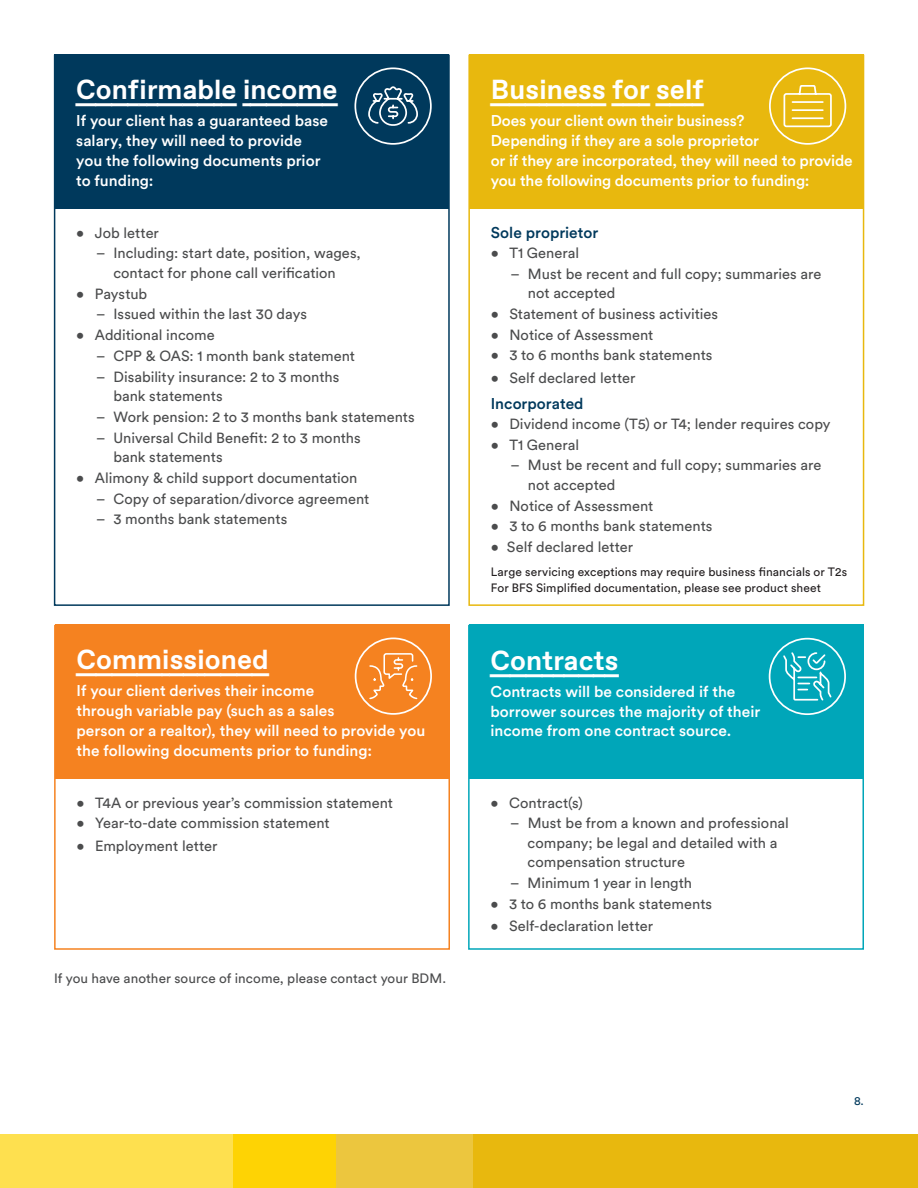
<style>
.page{position:relative;width:918px;height:1188px;background:#fff}
.page>*{position:absolute;margin:0;border:0;box-sizing:border-box;transform-origin:0 0}
.t1{font:700 27.6px "Favorit Lining Std";letter-spacing:.005em;color:#fff}
.t2{font:500 15.45px/19.8px "Circular Std";color:#fff}
.t3{font:500 15.45px "Circular Std";color:#00395c}
.t4{font:14.7px/19.5px "Circular Std";color:#4b4c4d}
.t5{font:13.5px "Circular Std";letter-spacing:.005em;color:#4b4c4d}
.t6{font:12px/15.8px "Circular Std";letter-spacing:.01em;color:#231f20}
.t7{font:12px "Circular Std";color:#00395c}
</style>
<div class="page">
<div style="left:0;top:1134px;width:233px;height:54px;background:#fee04f"></div>
<div style="left:474px;top:1134px;width:444px;height:54px;background:#e8b80e"></div>
<div style="left:336px;top:1134px;width:138px;height:54px;background:#ecc63e"></div>
<div style="left:233px;top:1134px;width:103px;height:54px;background:#fed304"></div>
<div style="left:468px;top:625px;width:396px;height:325px;background:#fff;border:2px solid #00a6b9"></div>
<div style="left:469px;top:625px;width:394px;height:154px;background:#00a6b9"></div>
<div style="left:54px;top:625px;width:396px;height:325px;background:#fff;border:2px solid #f58220"></div>
<div style="left:55px;top:625px;width:394px;height:154px;background:#f58220"></div>
<div style="left:355px;top:638px;width:77px;height:77px;border:2px solid #fff;border-radius:50%"></div>
<svg style="left:369px;top:653px;width:49px;height:47px"></svg>
<div style="left:769px;top:638px;width:77px;height:77px;border:2px solid #fff;border-radius:50%"></div>
<svg style="left:783px;top:652px;width:49px;height:49px"></svg>
<div style="left:54px;top:55px;width:396px;height:551px;background:#fff;border:2px solid #00395c"></div>
<div style="left:55px;top:55px;width:394px;height:154px;background:#00395c"></div>
<div style="left:354px;top:67px;width:78px;height:78px;border:2px solid #fff;border-radius:50%"></div>
<svg style="left:368px;top:86px;width:50px;height:39px"></svg>
<div style="left:468px;top:55px;width:396px;height:551px;background:#fff;border:2px solid #e8b80e"></div>
<div style="left:469px;top:55px;width:395px;height:154px;background:#e8b80e"></div>
<div style="left:769px;top:67px;width:77px;height:78px;border:2px solid #fff;border-radius:50%"></div>
<svg style="left:783px;top:85px;width:49px;height:43px"></svg>
<h1 class="t1" style="left:76px;top:71px;width:263px">Confirmable income</h1>
<p class="t2" style="left:76px;top:111px;width:253px">If your client has a guaranteed base salary, they will need to provide you the following documents prior to funding:</p>
<p class="t4" style="left:76px;top:223px;width:84px">• Job letter</p>
<p class="t4" style="left:96px;top:243px;width:266px;text-align:center">– Including: start date, position, wages, contact for phone call verification</p>
<p class="t4" style="left:76px;top:284px;width:73px">• Paystub</p>
<p class="t4" style="left:96px;top:304px;width:212px">– Issued within the last 30 days</p>
<p class="t4" style="left:76px;top:325px;width:140px">• Additional income</p>
<p class="t4" style="left:96px;top:346px;width:261px">– CPP &amp; OAS: 1 month bank statement</p>
<p class="t4" style="left:113px;top:366px;width:228px;text-indent:-17px">– Disability insurance: 2 to 3 months bank statements</p>
<p class="t4" style="left:96px;top:407px;width:320px">– Work pension: 2 to 3 months bank statements</p>
<p class="t4" style="left:113px;top:427px;width:249px;text-indent:-17px">– Universal Child Benefit: 2 to 3 months bank statements</p>
<p class="t4" style="left:76px;top:468px;width:283px">• Alimony &amp; child support documentation</p>
<p class="t4" style="left:96px;top:488px;width:275px">– Copy of separation/divorce agreement</p>
<p class="t4" style="left:96px;top:509px;width:193px">– 3 months bank statements</p>
<h1 class="t1" style="left:76px;top:641px;width:194px">Commissioned</h1>
<p class="t2" style="left:76px;top:681px;width:350px">If your client derives their income<br>through variable pay (such as a sales<br>person or a realtor), they will need to provide you the following documents prior to funding:</p>
<p class="t4" style="left:76px;top:793px;width:318px">• T4A or previous year’s commission statement</p>
<p class="t4" style="left:76px;top:813px;width:255px">• Year-to-date commission statement</p>
<p class="t4" style="left:76px;top:836px;width:143px">• Employment letter</p>
<p class="t5" style="left:54px;top:970px;width:394px">If you have another source of income, please contact your BDM.</p>
<h1 class="t1" style="left:491px;top:71px;width:214px">Business for self</h1>
<p class="t2" style="left:491px;top:111px;width:363px">Does your client own their business?<br>Depending if they are a sole proprietor<br>or if they are incorporated, they will need to provide you the following documents prior to funding:</p>
<p class="t3" style="left:491px;top:223px;width:109px">Sole proprietor</p>
<p class="t4" style="left:491px;top:243px;width:90px">• T1 General</p>
<p class="t4" style="left:528px;top:264px;width:295px;text-indent:-17px">– Must be recent and full copy; summaries are not accepted</p>
<p class="t4" style="left:491px;top:304px;width:229px">• Statement of business activities</p>
<p class="t4" style="left:491px;top:324px;width:164px">• Notice of Assessment</p>
<p class="t4" style="left:491px;top:345px;width:223px">• 3 to 6 months bank statements</p>
<p class="t4" style="left:491px;top:368px;width:146px">• Self declared letter</p>
<p class="t3" style="left:491px;top:394px;width:94px">Incorporated</p>
<p class="t4" style="left:491px;top:414px;width:341px">• Dividend income (T5) or T4; lender requires copy</p>
<p class="t4" style="left:491px;top:435px;width:90px">• T1 General</p>
<p class="t4" style="left:528px;top:455px;width:295px;text-indent:-17px">– Must be recent and full copy; summaries are not accepted</p>
<p class="t4" style="left:491px;top:496px;width:164px">• Notice of Assessment</p>
<p class="t4" style="left:491px;top:516px;width:223px">• 3 to 6 months bank statements</p>
<p class="t4" style="left:491px;top:537px;width:144px">• Self declared letter</p>
<p class="t6" style="left:491px;top:564px;width:358px">Large servicing exceptions may require business financials or T2s<br>For BFS Simplified documentation, please see product sheet</p>
<h1 class="t1" style="left:490px;top:641px;width:130px">Contracts</h1>
<p class="t2" style="left:490px;top:681px;width:271px">Contracts will be considered if the borrower sources the majority of their income from one contract source.</p>
<p class="t4" style="left:490px;top:793px;width:94px">• Contract(s)</p>
<p class="t4" style="left:528px;top:813px;width:263px;text-indent:-17px">– Must be from a known and professional company; be legal and detailed with a compensation structure</p>
<p class="t4" style="left:510px;top:873px;width:183px">– Minimum 1 year in length</p>
<p class="t4" style="left:490px;top:894px;width:223px">• 3 to 6 months bank statements</p>
<p class="t4" style="left:490px;top:916px;width:164px">• Self-declaration letter</p>
<p class="t7" style="left:854px;top:1093px;width:11px">8.</p>
</div>
